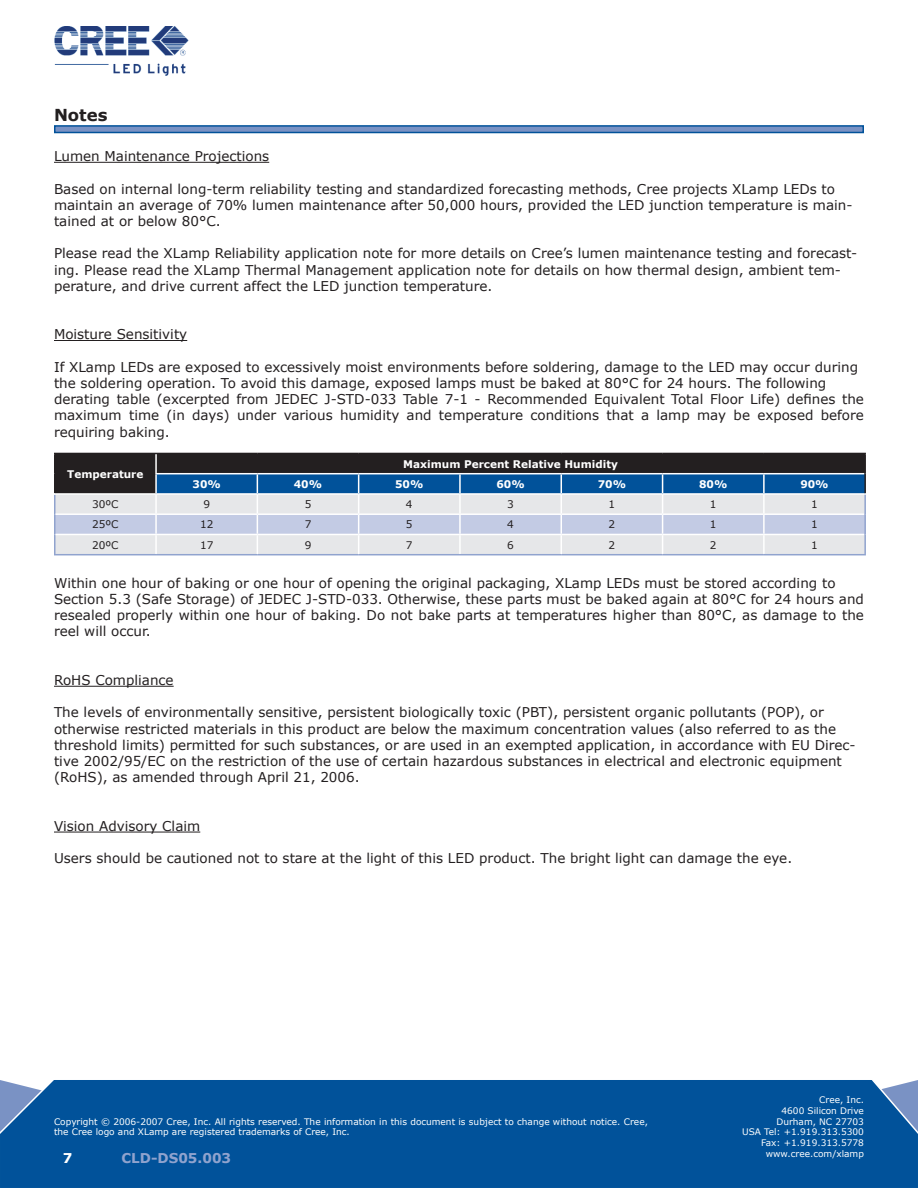
<style>
.page{position:relative;width:918px;height:1188px;background:#fff}
.page>*{position:absolute;margin:0;border:0;box-sizing:border-box;transform-origin:0 0}
.t1{font:700 16.5px "Verdana";color:#231f20}
.t2{font:13.5px/16.2px "Verdana";color:#231f20}
.t3{font:700 13.5px "Verdana";color:#90a3ce}
.t4{font:700 10.5px "Verdana";color:#fff}
.t5{font:10.5px "Verdana";color:#231f20}
.t6{font:9px/10.8px "Verdana";color:#fff}
</style>
<div class="page">
<div style="left:0;top:1080px;width:918px;height:108px;background:#01529a"></div>
<img style="left:54px;top:27px;width:135px;height:48px">
<hr style="left:54px;top:162px;width:215px;height:1px;background:#231f20">
<hr style="left:54px;top:340px;width:133px;height:1px;background:#231f20">
<hr style="left:54px;top:686px;width:120px;height:1px;background:#231f20">
<hr style="left:54px;top:832px;width:146px;height:1px;background:#231f20">
<div style="left:55px;top:126px;width:808px;height:7px;background:#7a92c4"></div>
<div style="left:54px;top:125px;width:810px;height:8px;border:2px solid #01529a"></div>
<hr style="left:54px;top:554px;width:102px;height:1px;background:#90a3ce">
<hr style="left:156px;top:554px;width:101px;height:1px;background:#90a3ce">
<hr style="left:257px;top:554px;width:102px;height:1px;background:#90a3ce">
<hr style="left:359px;top:554px;width:101px;height:1px;background:#90a3ce">
<hr style="left:460px;top:554px;width:101px;height:1px;background:#90a3ce">
<hr style="left:561px;top:554px;width:102px;height:1px;background:#90a3ce">
<hr style="left:663px;top:554px;width:101px;height:1px;background:#90a3ce">
<hr style="left:764px;top:554px;width:102px;height:1px;background:#90a3ce">
<svg style="left:54px;top:453px;width:812px;height:101px;background:#909eaf"></svg>
<hr style="left:864px;top:514px;width:2px;height:20px;background:#90a3ce">
<p class="t1" style="left:54px;top:104px;width:55px">Notes</p>
<p class="t2" style="left:54px;top:148px;width:217px">Lumen Maintenance Projections</p>
<p class="t2" style="left:54px;top:180px;width:800px">Based on internal long-term reliability testing and standardized forecasting methods, Cree projects XLamp LEDs to maintain an average of 70% lumen maintenance after 50,000 hours, provided the LED junction temperature is main&shy;tained at or below 80°C.</p>
<p class="t2" style="left:54px;top:245px;width:805px">Please read the XLamp Reliability application note for more details on Cree’s lumen maintenance testing and forecast&shy;ing. Please read the XLamp Thermal Management application note for details on how thermal design, ambient tem&shy;perature, and drive current affect the LED junction temperature.</p>
<p class="t2" style="left:54px;top:326px;width:135px">Moisture Sensitivity</p>
<p class="t2" style="left:54px;top:358px;width:812px">If XLamp LEDs are exposed to excessively moist environments before soldering, damage to the LED may occur during the soldering operation. To avoid this damage, exposed lamps must be baked at 80°C for 24 hours. The following derating table (excerpted from JEDEC J-STD-033 Table 7-1 - Recommended Equivalent Total Floor Life) defines the maximum time (in days) under various humidity and temperature conditions that a lamp may be exposed before requiring baking.</p>
<p class="t4" style="left:67px;top:467px;width:78px">Temperature</p>
<p class="t4" style="left:403px;top:457px;width:216px">Maximum Percent Relative Humidity</p>
<p class="t4" style="left:193px;top:477px;width:30px">30%</p>
<p class="t4" style="left:294px;top:477px;width:30px">40%</p>
<p class="t4" style="left:395px;top:477px;width:30px">50%</p>
<p class="t4" style="left:496px;top:477px;width:30px">60%</p>
<p class="t4" style="left:598px;top:477px;width:30px">70%</p>
<p class="t4" style="left:699px;top:477px;width:30px">80%</p>
<p class="t4" style="left:800px;top:477px;width:30px">90%</p>
<p class="t5" style="left:92px;top:498px;width:28px">30ºC</p>
<p class="t5" style="left:203px;top:498px;width:8px">9</p>
<p class="t5" style="left:305px;top:498px;width:8px">5</p>
<p class="t5" style="left:406px;top:498px;width:8px">4</p>
<p class="t5" style="left:507px;top:498px;width:8px">3</p>
<p class="t5" style="left:609px;top:498px;width:8px">1</p>
<p class="t5" style="left:710px;top:498px;width:8px">1</p>
<p class="t5" style="left:811px;top:498px;width:8px">1</p>
<p class="t5" style="left:92px;top:518px;width:28px">25ºC</p>
<p class="t5" style="left:200px;top:518px;width:15px">12</p>
<p class="t5" style="left:305px;top:518px;width:8px">7</p>
<p class="t5" style="left:406px;top:518px;width:8px">5</p>
<p class="t5" style="left:507px;top:518px;width:8px">4</p>
<p class="t5" style="left:609px;top:518px;width:8px">2</p>
<p class="t5" style="left:710px;top:518px;width:8px">1</p>
<p class="t5" style="left:811px;top:518px;width:8px">1</p>
<p class="t5" style="left:92px;top:538px;width:28px">20ºC</p>
<p class="t5" style="left:200px;top:538px;width:15px">17</p>
<p class="t5" style="left:305px;top:538px;width:8px">9</p>
<p class="t5" style="left:406px;top:538px;width:8px">7</p>
<p class="t5" style="left:507px;top:538px;width:8px">6</p>
<p class="t5" style="left:609px;top:538px;width:8px">2</p>
<p class="t5" style="left:710px;top:538px;width:8px">2</p>
<p class="t5" style="left:811px;top:538px;width:8px">1</p>
<p class="t2" style="left:54px;top:574px;width:812px">Within one hour of baking or one hour of opening the original packaging, XLamp LEDs must be stored according to Section 5.3 (Safe Storage) of JEDEC J-STD-033. Otherwise, these parts must be baked again at 80°C for 24 hours and resealed properly within one hour of baking. Do not bake parts at temperatures higher than 80°C, as damage to the reel will occur.</p>
<p class="t2" style="left:54px;top:672px;width:121px">RoHS Compliance</p>
<p class="t2" style="left:54px;top:704px;width:803px">The levels of environmentally sensitive, persistent biologically toxic (PBT), persistent organic pollutants (POP), or otherwise restricted materials in this product are below the maximum concentration values (also referred to as the threshold limits) permitted for such substances, or are used in an exempted application, in accordance with EU Direc&shy;tive 2002/95/EC on the restriction of the use of certain hazardous substances in electrical and electronic equipment (RoHS), as amended through April 21, 2006.</p>
<p class="t2" style="left:54px;top:817px;width:148px">Vision Advisory Claim</p>
<p class="t2" style="left:54px;top:850px;width:740px">Users should be cautioned not to stare at the light of this LED product. The bright light can damage the eye.</p>
<p class="t6" style="left:54px;top:1116px;width:595px">Copyright © 2006-2007 Cree, Inc. All rights reserved. The information in this document is subject to change without notice. Cree, the Cree logo and XLamp are registered trademarks of Cree, Inc.</p>
<p class="t3" style="left:122px;top:1149px;width:111px">CLD-DS05.003</p>
<p class="t6" style="left:742px;top:1094px;width:123px;text-align:right">Cree, Inc.<br>4600 Silicon Drive<br>Durham, NC 27703<br>USA Tel: +1.919.313.5300<br>Fax: +1.919.313.5778 www.cree.com/xlamp</p>
</div>
